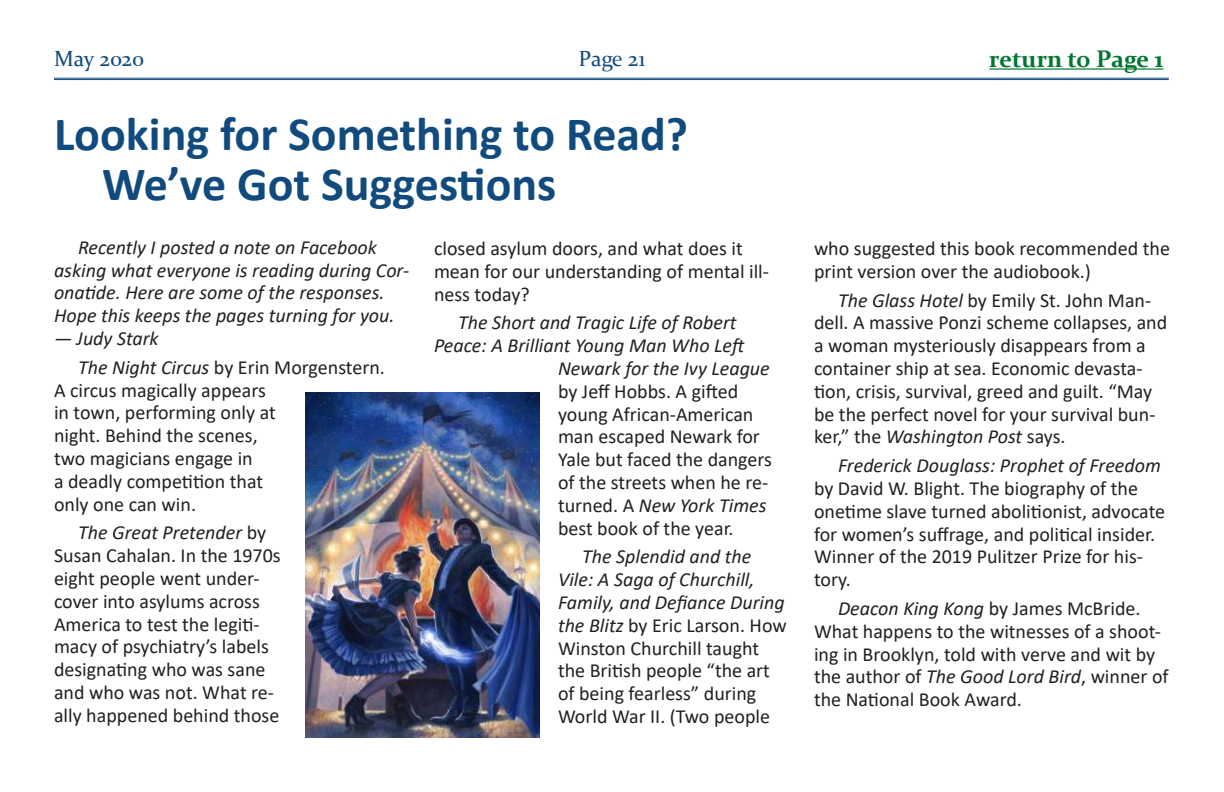
<style>
.page{position:relative;width:1224px;height:792px;background:#fff}
.page>*{position:absolute;margin:0;border:0;box-sizing:border-box;transform-origin:0 0}
.t1{font:700 48px/50px "Calibri";color:#114b7d}
.t2{font:700 24px "Constantia";color:#007730}
.t3{font:22px "Constantia";letter-spacing:-.005em;color:#114b7d}
.t4{font:20px/22.8px "Calibri";color:#231f20}
.t5{font:italic 20px/22.8px "Calibri";color:#231f20}
.s1{font-style:normal}
.s2{font-style:italic}
</style>
<div class="page">
<hr style="left:54px;top:78px;width:1115px;height:1px;background:#114b7d">
<hr style="left:54px;top:79px;width:1115px;height:1px;background:#114b7d">
<hr style="left:989px;top:68px;width:174px;height:2px;background:#007730">
<img style="left:306px;top:393px;width:234px;height:345px">
<p class="t3" style="left:54px;top:43px;width:92px">May 2020</p>
<p class="t3" style="left:579px;top:43px;width:68px">Page 21</p>
<p class="t2" style="left:989px;top:43px;width:176px">return to Page 1</p>
<h1 class="t1" style="left:102px;top:108px;width:588px;text-indent:-48px">Looking for Something to Read?<br>We’ve Got Suggestions</h1>
<p class="t5" style="left:54px;top:235px;width:357px;text-indent:24px">Recently I posted a note on Facebook asking what everyone is reading during Cor&shy;onatide. Here are some of the responses.<br>Hope this keeps the pages turning for you.</p>
<p class="t5" style="left:78px;top:323px;width:308px;line-height:28.8px;text-indent:-24px">— Judy Stark<br>The Night Circus <span class="s1">by Erin Morgenstern.</span></p>
<p class="t4" style="left:54px;top:378px;width:223px">A circus magically appears in town, performing only at night. Behind the scenes, two magicians engage in<br>a deadly competition that only one can win.</p>
<p class="t4" style="left:54px;top:521px;width:228px;text-indent:24px"><span class="s2">The Great Pretender</span> by<br>Susan Cahalan. In the 1970s eight people went under&shy;cover into asylums across<br>America to test the legiti&shy;macy of psychiatry’s labels designating who was sane and who was not. What re&shy;ally happened behind those</p>
<p class="t4" style="left:434px;top:236px;width:337px">closed asylum doors, and what does it mean for our understanding of mental ill&shy;ness today?</p>
<p class="t5" style="left:458px;top:310px;width:280px">The Short and Tragic Life of Robert</p>
<p class="t5" style="left:434px;top:333px;width:314px">Peace: A Brilliant Young Man Who Left</p>
<p class="t5" style="left:558px;top:356px;width:213px">Newark for the Ivy League</p>
<p class="t4" style="left:558px;top:379px;width:215px">by Jeff Hobbs. A gifted young African-American man escaped Newark for<br>Yale but faced the dangers of the streets when he re&shy;turned. A <span class="s2">New York Times </span>best book of the year.</p>
<p class="t4" style="left:558px;top:545px;width:230px;text-indent:24px"><span class="s2">The Splendid and the<br>Vile: A Saga of Churchill,<br>Family, and Defiance During the Blitz</span> by Eric Larson. How<br>Winston Churchill taught the British people “the art of being fearless” during<br>World War II. (Two people</p>
<p class="t4" style="left:814px;top:236px;width:357px">who suggested this book recommended the print version over the audiobook.)</p>
<p class="t4" style="left:814px;top:288px;width:355px;text-indent:24px"><span class="s2">The Glass Hotel</span> by Emily St. John Man&shy;dell. A massive Ponzi scheme collapses, and a woman mysteriously disappears from a container ship at sea. Economic devasta&shy;tion, crisis, survival, greed and guilt. “May be the perfect novel for your survival bun&shy;ker,” the <span class="s2">Washington Post</span> says.</p>
<p class="t5" style="left:838px;top:453px;width:324px">Frederick Douglass: Prophet of Freedom</p>
<p class="t4" style="left:814px;top:476px;width:353px">by David W. Blight. The biography of the onetime slave turned abolitionist, advocate for women’s suffrage, and political insider.<br>Winner of the 2019 Pulitzer Prize for his&shy;tory.</p>
<p class="t4" style="left:814px;top:596px;width:356px;text-indent:24px"><span class="s2">Deacon King Kong</span> by James McBride.<br>What happens to the witnesses of a shoot&shy;ing in Brooklyn, told with verve and wit by the author of <span class="s2">The Good Lord Bird</span>, winner of the National Book Award.</p>
</div>
